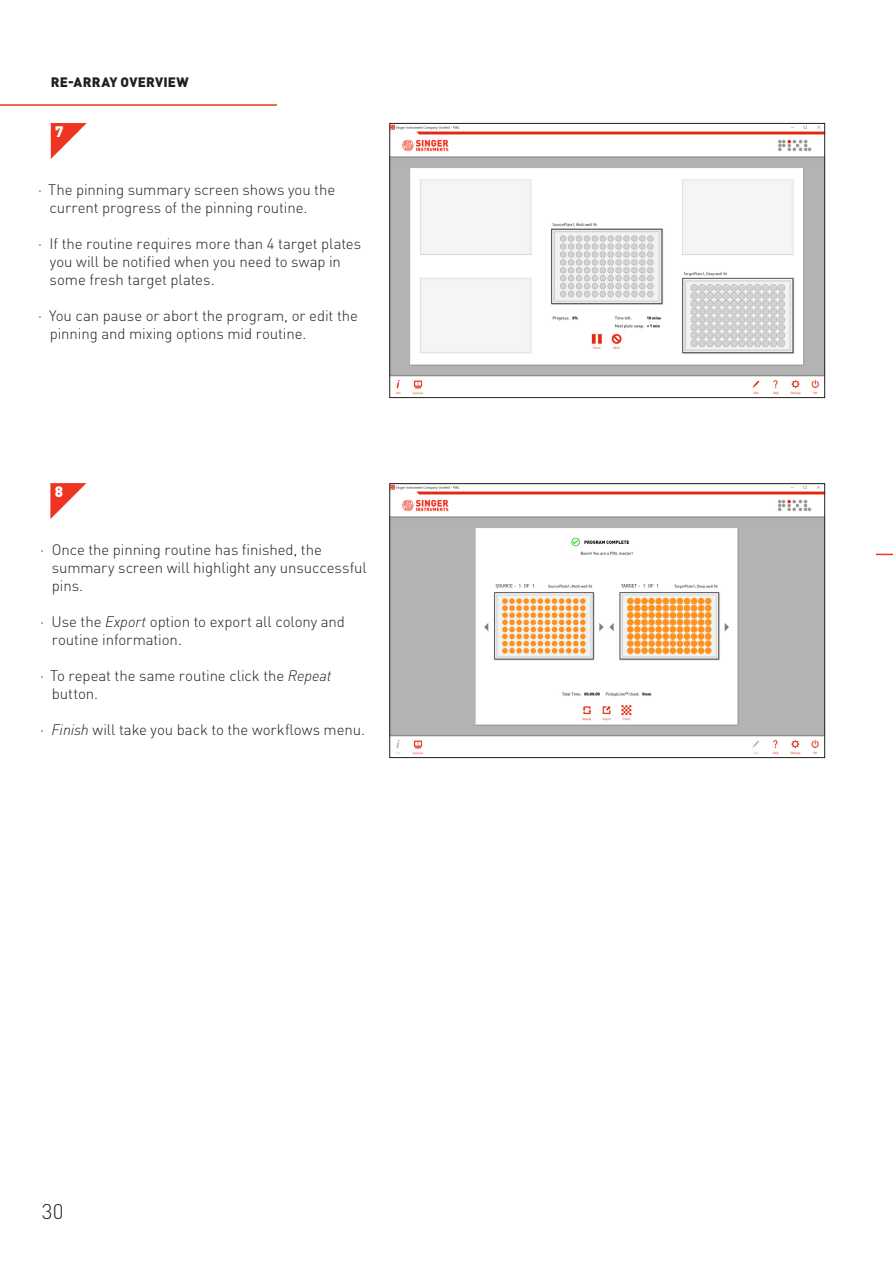
<style>
.page{position:relative;width:893px;height:1263px;background:#fff}
.page>*{position:absolute;margin:0;border:0;box-sizing:border-box;transform-origin:0 0}
.t1{font:300 21px "DINOT";color:#231f20}
.t2{font:300 15px/18px "DINOT";letter-spacing:-.005em;color:#231f20}
.t3{font:900 15px "DINOT";color:#fff}
.Body{font:900 13.5px "DINOT";letter-spacing:.02em;color:#231f20}
.s1{font-style:italic}
</style>
<div class="page">
<hr style="left:0;top:104px;width:277px;height:2px;background:#ef3522">
<svg style="left:50px;top:483px;width:36px;height:36px"></svg>
<svg style="left:51px;top:123px;width:36px;height:36px"></svg>
<img style="left:392px;top:125px;width:431px;height:270px">
<div style="left:390px;top:123px;width:435px;height:275px;border:1px solid #231f20"></div>
<img style="left:392px;top:485px;width:431px;height:270px">
<div style="left:390px;top:483px;width:435px;height:275px;border:1px solid #231f20"></div>
<svg style="left:876px;top:554px;width:17px;height:1px"></svg>
<p class="Body" style="left:51px;top:73px;width:140px">RE-ARRAY OVERVIEW</p>
<p class="t3" style="left:55px;top:122px;width:10px">7</p>
<p class="t2" style="left:50px;top:180px;width:287px;text-indent:-11px">· The pinning summary screen shows you the current progress of the pinning routine.</p>
<p class="t2" style="left:50px;top:234px;width:313px;text-indent:-11px">· If the routine requires more than 4 target plates you will be notified when you need to swap in some fresh target plates.</p>
<p class="t2" style="left:50px;top:306px;width:310px;text-indent:-12px">· You can pause or abort the program, or edit the pinning and mixing options mid routine.</p>
<p class="t3" style="left:55px;top:482px;width:10px">8</p>
<p class="t2" style="left:52px;top:540px;width:317px;text-indent:-11px">· Once the pinning routine has finished, the summary screen will highlight any unsuccessful pins.</p>
<p class="t2" style="left:52px;top:612px;width:295px;text-indent:-12px">· Use the <span class="s1">Export</span> option to export all colony and routine information.</p>
<p class="t2" style="left:52px;top:666px;width:281px;text-indent:-12px">· To repeat the same routine click the <span class="s1">Repeat </span>button.</p>
<p class="t2" style="left:40px;top:720px;width:326px">· <span class="s1">Finish</span> will take you back to the workflows menu.</p>
<h1 class="t1" style="left:42px;top:1199px;width:23px">30</h1>
</div>
